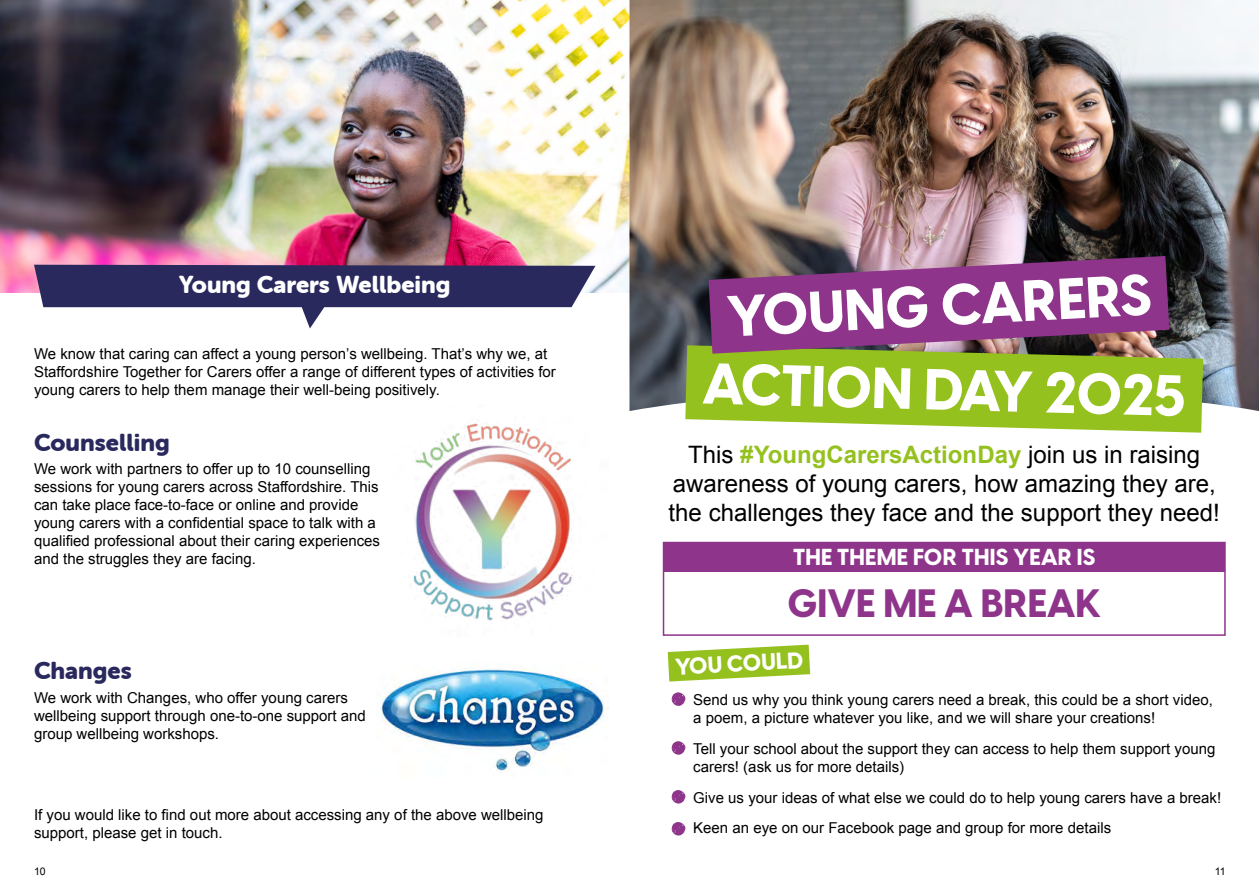
<style>
.page{position:relative;width:1259px;height:893px;background:#fff}
.page>*{position:absolute;margin:0;border:0;box-sizing:border-box;transform-origin:0 0}
.t1{font:800 57px "Visby CF";color:#fff}
.t2{font:800 39px "Visby CF";color:#8e348a}
.t3{font:24px/28.8px "Arial";color:#000;text-align:center}
.t4{font:24px "Museo Sans Rounded 900";color:#fff}
.t5{font:24px "Museo Sans Rounded 900";color:#2a295e}
.t6{font:800 22.8px "Visby CF";letter-spacing:.01em;color:#fff}
.t7{font:15px/18px "Arial";color:#000}
.t8{font:10.5px "Arial";color:#000}
.s1{font-weight:700;color:#95c11f}
</style>
<div class="page">
<img style="left:0;top:0;width:629px;height:293px">
<svg style="left:34px;top:265px;width:561px;height:63px"></svg>
<img style="left:413px;top:423px;width:159px;height:198px">
<img style="left:381px;top:669px;width:227px;height:103px">
<div style="left:663px;top:542px;width:562px;height:94px;border:2px solid #8e348a"></div>
<img style="left:629px;top:0;width:630px;height:411px">
<svg style="left:685px;top:345px;width:518px;height:88px;background:#9ec535"></svg>
<svg style="left:708px;top:256px;width:461px;height:98px;background:#88417f"></svg>
<svg style="left:668px;top:645px;width:142px;height:36px"></svg>
<div style="left:663px;top:542px;width:562px;height:29px;background:#8e348a"></div>
<svg style="left:671px;top:692px;width:15px;height:14px"></svg>
<svg style="left:671px;top:741px;width:15px;height:14px"></svg>
<svg style="left:671px;top:790px;width:15px;height:14px"></svg>
<svg style="left:671px;top:822px;width:15px;height:14px"></svg>
<h3 class="t4" style="left:179px;top:271px;width:273px">Young Carers Wellbeing</h3>
<p class="t7" style="left:34px;top:345px;width:523px">We know that caring can affect a young person’s wellbeing. That’s why we, at<br>Staffordshire Together for Carers offer a range of different types of activities for young carers to help them manage their well-being positively.</p>
<h3 class="t5" style="left:34px;top:429px;width:137px">Counselling</h3>
<p class="t7" style="left:34px;top:460px;width:347px">We work with partners to offer up to 10 counselling sessions for young carers across Staffordshire. This can take place face-to-face or online and provide young carers with a confidential space to talk with a qualified professional about their caring experiences and the struggles they are facing.</p>
<h3 class="t5" style="left:34px;top:657px;width:99px">Changes</h3>
<h1 class="t1" style="left:725px;top:279px;width:426px;rotate:-3deg">YOUNG CARERS</h1>
<h1 class="t1" style="left:703px;top:348px;width:485px;rotate:1deg">ACTION DAY 2025</h1>
<h3 class="t3" style="left:668px;top:440px;width:553px">This <span class="s1">#YoungCarersActionDay</span> join us in raising awareness of young carers, how amazing they are, the challenges they face and the support they need!</h3>
<h3 class="t6" style="left:793px;top:542px;width:304px">THE THEME FOR THIS YEAR IS</h3>
<h2 class="t2" style="left:787px;top:577px;width:315px">GIVE ME A BREAK</h2>
<h3 class="t6" style="left:674px;top:652px;width:130px;rotate:-3deg">YOU COULD</h3>
<p class="t7" style="left:34px;top:689px;width:333px">We work with Changes, who offer young carers wellbeing support through one-to-one support and group wellbeing workshops.</p>
<p class="t7" style="left:693px;top:691px;width:521px">Send us why you think young carers need a break, this could be a short video, a poem, a picture whatever you like, and we will share your creations!</p>
<p class="t7" style="left:693px;top:740px;width:523px">Tell your school about the support they can access to help them support young carers! (ask us for more details)</p>
<p class="t7" style="left:693px;top:782px;width:529px;line-height:30.8px">Give us your ideas of what else we could do to help young carers have a break!<br>Keen an eye on our Facebook page and group for more details</p>
<p class="t8" style="left:1214px;top:864px;width:12px">11</p>
<p class="t7" style="left:34px;top:806px;width:511px">If you would like to find out more about accessing any of the above wellbeing support, please get in touch.</p>
<p class="t8" style="left:34px;top:864px;width:13px">10</p>
</div>
